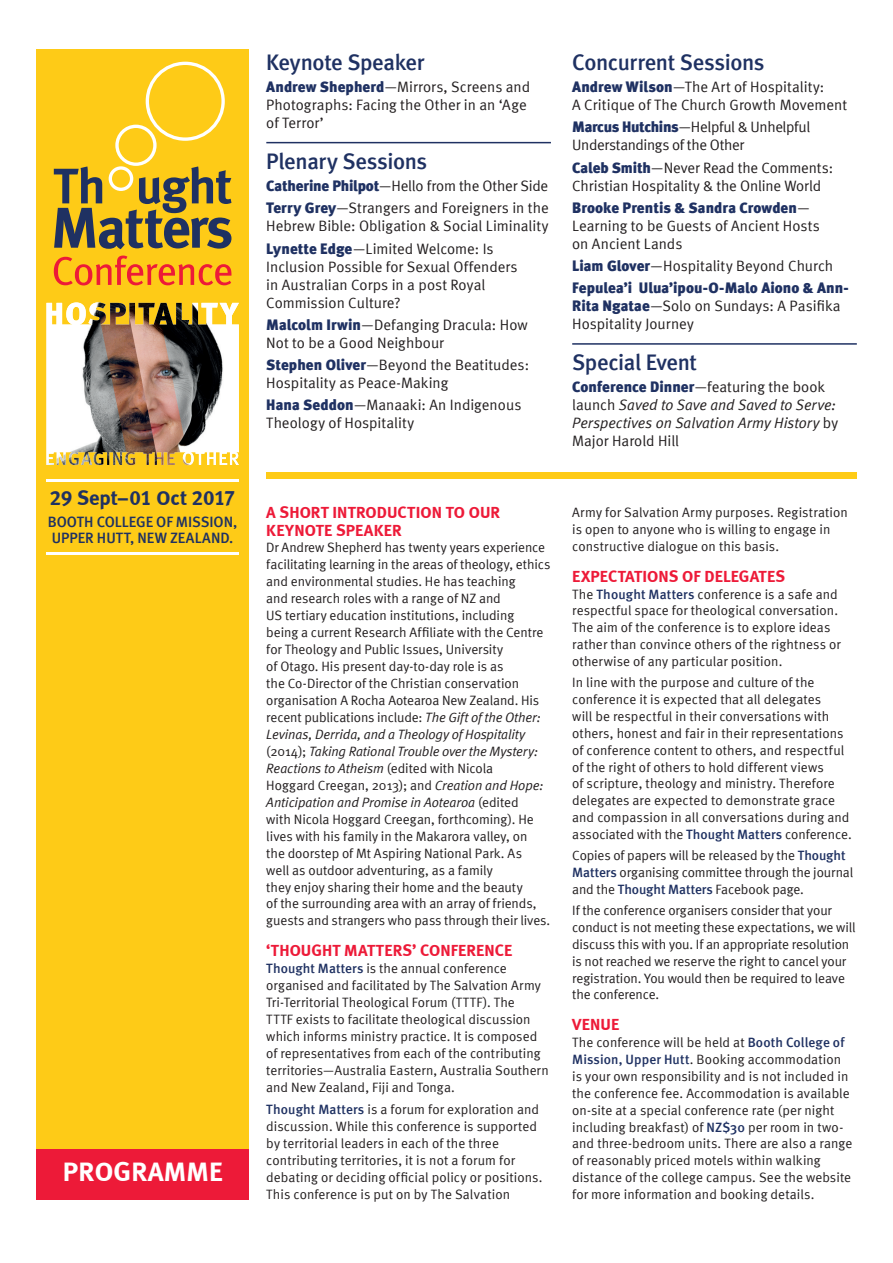
<style>
.page{position:relative;width:893px;height:1263px;background:#fff}
.page>*{position:absolute;margin:0;border:0;box-sizing:border-box;transform-origin:0 0}
.t1{font:27.45px "Meta Bold LF";letter-spacing:.01em;color:#fff}
.timetable_heading{font:22.5px "Meta Medium LF";letter-spacing:-.015em;color:#1f3162}
.timetable_heading_LI{font:22.5px "Meta Medium LF";letter-spacing:-.02em;color:#1f3162}
.conf_date{font:20.7px "Meta Bold LF";letter-spacing:-.015em;color:#1f3162}
.info_headings{font:16.5px/18px "Meta Bold LF";letter-spacing:.005em;color:#ed1a38}
.timetable_body_copy{font:15px/18px "Meta Normal";color:#231f20}
.timetable_body_copy-2{font:italic 15px/18px "Meta Normal";color:#231f20}
.timetable_body_copy-3{font:900 15px/18px "Meta";letter-spacing:.005em;color:#1f3162}
.timetable_body_copy-4{font:15px/18px "Meta Normal";letter-spacing:-.025em;color:#231f20}
.location{font:15px/16.5px "Meta Medium LF";color:#1f3162}
.info_body_copy{font:13.5px/17px "Meta Normal";letter-spacing:.005em;color:#231f20}
.s1{font-family:"Meta";font-weight:900;color:#1f3162}
.s2{font-family:"Meta Normal";font-weight:400;color:#231f20}
.s3{font-family:"Meta";font-weight:900;font-style:normal;color:#1f3162}
.s4{font-style:normal}
.s5{font-style:italic}
.s6{font-family:"Meta";font-weight:500;color:#1f3162}
</style>
<div class="page">
<div style="left:36px;top:49px;width:213px;height:1150px;background:#fecb17"></div>
<div style="left:36px;top:1149px;width:213px;height:50px;background:#ed1a38"></div>
<hr style="left:266px;top:142px;width:285px;height:1px;background:#1f3162">
<hr style="left:572px;top:343px;width:285px;height:2px;background:#1f3162">
<div style="left:266px;top:472px;width:591px;height:7px;background:#fecb17"></div>
<div style="left:115px;top:125px;width:42px;height:41px;border:3px solid #fff;border-radius:50%"></div>
<div style="left:146px;top:62px;width:79px;height:79px;border:3px solid #fff;border-radius:50%"></div>
<svg style="left:54px;top:256px;width:177px;height:29px"></svg>
<svg style="left:54px;top:166px;width:177px;height:83px"></svg>
<hr style="left:46px;top:479px;width:193px;height:2px;background:#fff">
<hr style="left:46px;top:553px;width:193px;height:2px;background:#fff">
<img style="left:122px;top:302px;width:117px;height:163px">
<img style="left:46px;top:302px;width:76px;height:163px">
<p class="conf_date" style="left:50px;top:485px;width:187px">29 Sept–01 Oct 2017</p>
<p class="location" style="left:48px;top:513px;width:191px">BOOTH COLLEGE OF MISSION,<br>UPPER HUTT, NEW ZEALAND.</p>
<p class="t1" style="left:63px;top:1155px;width:162px">PROGRAMME</p>
<p class="timetable_heading" style="left:266px;top:49px;width:160px">Keynote Speaker</p>
<p class="timetable_body_copy" style="left:266px;top:78px;width:265px"><span class="s1">Andrew Shepherd</span>—Mirrors, Screens and<br>Photographs: Facing the Other in an ‘Age of Terror’</p>
<p class="timetable_heading_LI" style="left:266px;top:148px;width:162px">Plenary Sessions</p>
<p class="timetable_body_copy" style="left:266px;top:177px;width:283px"><span class="s1">Catherine Philpot</span>—Hello from the Other Side</p>
<p class="timetable_body_copy" style="left:266px;top:199px;width:284px"><span class="s1">Terry Grey</span>—Strangers and Foreigners in the<br>Hebrew Bible: Obligation &amp; Social Liminality</p>
<p class="timetable_body_copy" style="left:266px;top:239px;width:253px"><span class="s1">Lynette Edge</span>—Limited Welcome: Is<br>Inclusion Possible for Sexual Offenders in Australian Corps in a post Royal<br>Commission Culture?</p>
<p class="timetable_body_copy" style="left:266px;top:316px;width:263px"><span class="s1">Malcolm Irwin</span>—Defanging Dracula: How<br>Not to be a Good Neighbour</p>
<p class="timetable_body_copy" style="left:266px;top:356px;width:264px"><span class="s1">Stephen Oliver</span>—Beyond the Beatitudes:<br>Hospitality as Peace-Making</p>
<p class="timetable_body_copy" style="left:266px;top:396px;width:257px"><span class="s1">Hana Seddon</span>—Manaaki: An Indigenous<br>Theology of Hospitality</p>
<p class="timetable_heading" style="left:572px;top:49px;width:194px">Concurrent Sessions</p>
<p class="timetable_body_copy" style="left:572px;top:78px;width:276px"><span class="s1">Andrew Wilson</span>—The Art of Hospitality:<br>A Critique of The Church Growth Movement</p>
<p class="timetable_body_copy-4" style="left:572px;top:118px;width:240px"><span class="s1">Marcus Hutchins</span>—Helpful &amp; Unhelpful<br>Understandings of the Other</p>
<p class="timetable_body_copy" style="left:572px;top:158px;width:262px"><span class="s1">Caleb Smith</span>—Never Read the Comments:<br>Christian Hospitality &amp; the Online World</p>
<p class="timetable_body_copy" style="left:572px;top:199px;width:249px"><span class="s1">Brooke Prentis &amp; Sandra Crowden</span>—<br>Learning to be Guests of Ancient Hosts on Ancient Lands</p>
<p class="timetable_body_copy" style="left:572px;top:257px;width:262px"><span class="s1">Liam Glover</span>—Hospitality Beyond Church</p>
<p class="timetable_body_copy-3" style="left:572px;top:279px;width:278px">Fepulea’i Ulua’ipou-O-Malo Aiono &amp; Ann-<br>Rita Ngatae<span class="s2">—Solo on Sundays: A Pasifika<br>Hospitality Journey</span></p>
<p class="timetable_heading_LI" style="left:572px;top:349px;width:126px">Special Event</p>
<p class="timetable_body_copy-2" style="left:572px;top:378px;width:267px"><span class="s3">Conference Dinner</span><span class="s4">—featuring the book launch</span> Saved to Save and Saved to Serve:<br>Perspectives on Salvation Army History <span class="s4">by Major Harold Hill</span></p>
<p class="info_headings" style="left:266px;top:503px;width:235px">A SHORT INTRODUCTION TO OUR<br>KEYNOTE SPEAKER</p>
<p class="info_body_copy" style="left:266px;top:539px;width:286px">Dr Andrew Shepherd has twenty years experience facilitating learning in the areas of theology, ethics and environmental studies. He has teaching<br>and research roles with a range of NZ and<br>US tertiary education institutions, including<br>being a current Research Affiliate with the Centre for Theology and Public Issues, University<br>of Otago. His present day-to-day role is as<br>the Co-Director of the Christian conservation organisation A Rocha Aotearoa New Zealand. His recent publications include: <span class="s5">The Gift of the Other:<br>Levinas, Derrida, and a Theology of Hospitality </span>(2014); <span class="s5">Taking Rational Trouble over the Mystery:<br>Reactions to Atheism</span> (edited with Nicola<br>Hoggard Creegan, 2013); and <span class="s5">Creation and Hope:<br>Anticipation and Promise in Aotearoa</span> (edited<br>with Nicola Hoggard Creegan, forthcoming). He lives with his family in the Makarora valley, on<br>the doorstep of Mt Aspiring National Park. As<br>well as outdoor adventuring, as a family<br>they enjoy sharing their home and the beauty<br>of the surrounding area with an array of friends, guests and strangers who pass through their lives.</p>
<p class="info_headings" style="left:266px;top:941px;width:247px">‘THOUGHT MATTERS’ CONFERENCE</p>
<p class="info_body_copy" style="left:266px;top:960px;width:284px"><span class="s6">Thought Matters</span> is the annual conference organised and facilitated by The Salvation Army Tri-Territorial Theological Forum (TTTF). The<br>TTTF exists to facilitate theological discussion which informs ministry practice. It is composed of representatives from each of the contributing territories—Australia Eastern, Australia Southern and New Zealand, Fiji and Tonga.</p>
<p class="info_body_copy" style="left:266px;top:1100px;width:278px"><span class="s6">Thought Matters</span> is a forum for exploration and discussion. While this conference is supported by territorial leaders in each of the three contributing territories, it is not a forum for debating or deciding official policy or positions.<br>This conference is put on by The Salvation</p>
<p class="info_body_copy" style="left:572px;top:504px;width:277px">Army for Salvation Army purposes. Registration is open to anyone who is willing to engage in constructive dialogue on this basis.</p>
<p class="info_headings" style="left:572px;top:567px;width:214px">EXPECTATIONS OF DELEGATES</p>
<p class="info_body_copy" style="left:572px;top:585px;width:270px">The <span class="s6">Thought Matters</span> conference is a safe and respectful space for theological conversation.<br>The aim of the conference is to explore ideas rather than convince others of the rightness or otherwise of any particular position.</p>
<p class="info_body_copy" style="left:572px;top:674px;width:281px">In line with the purpose and culture of the conference it is expected that all delegates<br>will be respectful in their conversations with others, honest and fair in their representations of conference content to others, and respectful of the right of others to hold different views<br>of scripture, theology and ministry. Therefore delegates are expected to demonstrate grace and compassion in all conversations during and associated with the <span class="s6">Thought Matters</span> conference.</p>
<p class="info_body_copy" style="left:572px;top:847px;width:282px">Copies of papers will be released by the <span class="s6">Thought<br>Matters</span> organising committee through the journal and the <span class="s6">Thought Matters</span> Facebook page.</p>
<p class="info_body_copy" style="left:572px;top:902px;width:285px">If the conference organisers consider that your conduct is not meeting these expectations, we will discuss this with you. If an appropriate resolution is not reached we reserve the right to cancel your registration. You would then be required to leave the conference.</p>
<p class="info_headings" style="left:572px;top:1015px;width:49px">VENUE</p>
<p class="info_body_copy" style="left:572px;top:1034px;width:282px">The conference will be held at <span class="s6">Booth College of Mission, Upper Hutt</span>. Booking accommodation is your own responsibility and is not included in the conference fee. Accommodation is available on-site at a special conference rate (per night including breakfast) of <span class="s6">NZ$30</span> per room in two&shy;and three-bedroom units. There are also a range of reasonably priced motels within walking distance of the college campus. See the website for more information and booking details.</p>
</div>
